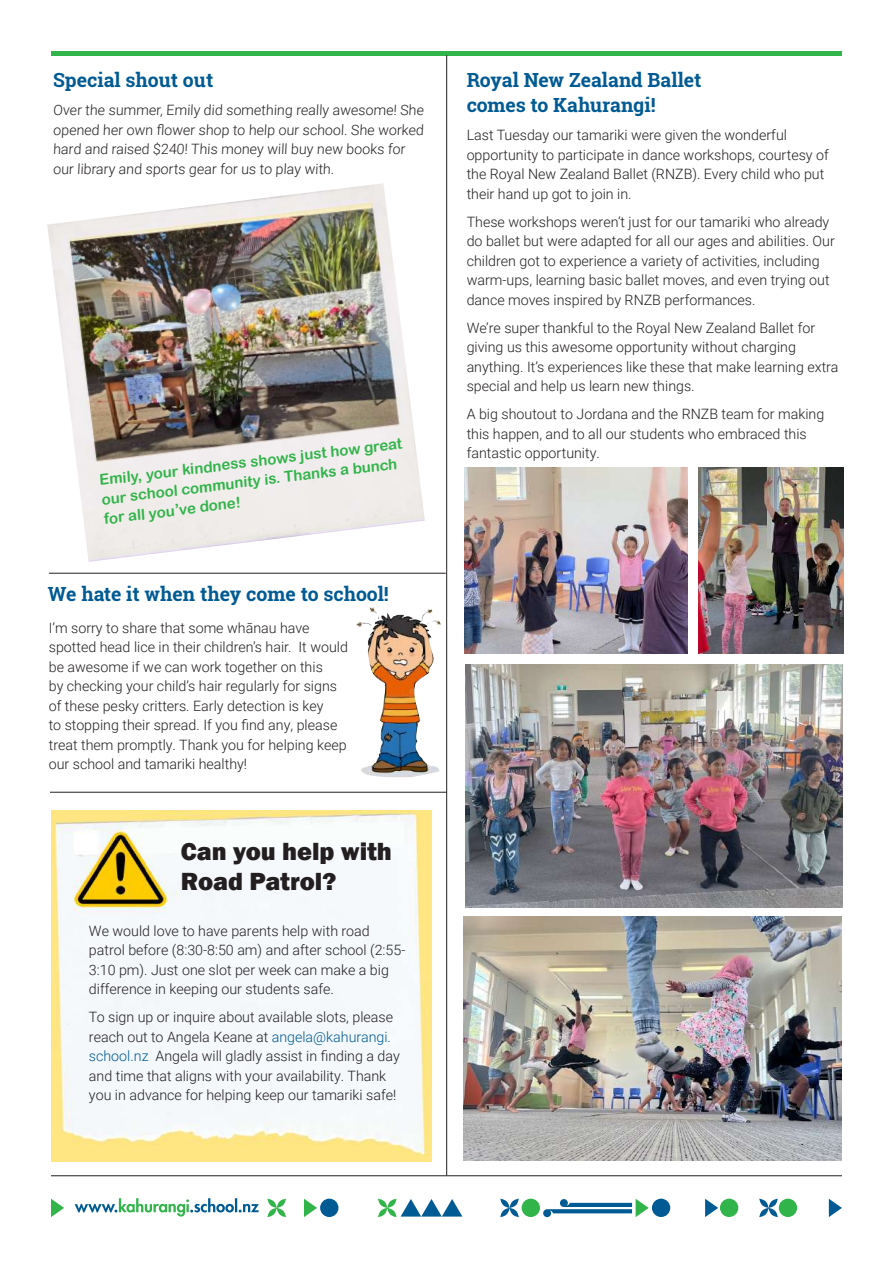
<style>
.page{position:relative;width:893px;height:1263px;background:#fff}
.page>*{position:absolute;margin:0;border:0;box-sizing:border-box;transform-origin:0 0}
.t1{font:800 25.5px/30.6px "Franklin Gothic";color:#231f20}
.t2{font:700 19.5px/25.5px "Roboto Slab";color:#005a93}
.t3{font:15px/19.5px "Arial Rounded MT Bold";color:#31b44a}
.t4{font:300 14.25px/19.5px "Roboto";color:#231f20}
.s1{color:#005a93}
</style>
<div class="page">
<svg style="left:829px;top:1199px;width:13px;height:18px"></svg>
<svg style="left:705px;top:1199px;width:13px;height:18px"></svg>
<svg style="left:304px;top:1199px;width:13px;height:18px"></svg>
<svg style="left:51px;top:1199px;width:13px;height:18px"></svg>
<svg style="left:759px;top:1199px;width:19px;height:18px"></svg>
<svg style="left:267px;top:1199px;width:19px;height:18px"></svg>
<svg style="left:500px;top:1199px;width:19px;height:18px"></svg>
<div style="left:720px;top:1199px;width:18px;height:18px;background:#31b44a;border-radius:50%"></div>
<div style="left:652px;top:1199px;width:18px;height:18px;background:#005a93;border-radius:50%"></div>
<div style="left:320px;top:1199px;width:18px;height:18px;background:#005a93;border-radius:50%"></div>
<div style="left:522px;top:1199px;width:18px;height:18px;background:#31b44a;border-radius:50%"></div>
<div style="left:779px;top:1199px;width:18px;height:18px;background:#31b44a;border-radius:50%"></div>
<svg style="left:543px;top:1199px;width:106px;height:18px"></svg>
<svg style="left:378px;top:1199px;width:84px;height:18px"></svg>
<svg style="left:75px;top:1198px;width:184px;height:18px"></svg>
<hr style="left:51px;top:1175px;width:791px;height:1px;background:#231f20">
<hr style="left:51px;top:51px;width:791px;height:4px;background:#31b44a">
<img style="left:51px;top:810px;width:380px;height:351px">
<hr style="left:49px;top:573px;width:397px;height:1px;background:#231f20">
<img style="left:464px;top:468px;width:224px;height:186px">
<img style="left:698px;top:468px;width:145px;height:186px">
<img style="left:47px;top:183px;width:378px;height:379px">
<hr style="left:446px;top:55px;width:1px;height:1120px;background:#231f20">
<img style="left:464px;top:917px;width:378px;height:243px">
<img style="left:465px;top:664px;width:377px;height:244px">
<img style="left:356px;top:607px;width:85px;height:170px">
<hr style="left:50px;top:792px;width:397px;height:1px;background:#231f20">
<h2 class="t2" style="left:53px;top:67px;width:162px">Special shout out</h2>
<p class="t4" style="left:53px;top:100px;width:373px">Over the summer, Emily did something really awesome! She opened her own flower shop to help our school. She worked hard and raised $240! This money will buy new books for our library and sports gear for us to play with.</p>
<p class="t3" style="left:98px;top:470px;width:306px;rotate:-7deg">Emily, your kindness shows just how great our school community is. Thanks a bunch for all you’ve done!</p>
<h2 class="t2" style="left:48px;top:581px;width:342px">We hate it when they come to school!</h2>
<p class="t4" style="left:49px;top:617px;width:301px">I’m sorry to share that some whānau have spotted head lice in their children’s hair. It would be awesome if we can work together on this<br>by checking your child’s hair regularly for signs of these pesky critters. Early detection is key<br>to stopping their spread. If you find any, please treat them promptly. Thank you for helping keep our school and tamariki healthy!</p>
<h1 class="t1" style="left:181px;top:836px;width:213px">Can you help with<br>Road Patrol?</h1>
<p class="t4" style="left:89px;top:920px;width:318px">We would love to have parents help with road patrol before (8:30-8:50 am) and after school (2:55- 3:10 pm). Just one slot per week can make a big difference in keeping our students safe.</p>
<p class="t4" style="left:89px;top:1007px;width:312px">To sign up or inquire about available slots, please reach out to Angela Keane at <span class="s1">angela@kahurangi. school.nz</span> Angela will gladly assist in finding a day and time that aligns with your availability. Thank you in advance for helping keep our tamariki safe!</p>
<h2 class="t2" style="left:467px;top:67px;width:236px">Royal New Zealand Ballet comes to Kahurangi!</h2>
<p class="t4" style="left:467px;top:125px;width:364px">Last Tuesday our tamariki were given the wonderful opportunity to participate in dance workshops, courtesy of the Royal New Zealand Ballet (RNZB). Every child who put their hand up got to join in.</p>
<p class="t4" style="left:467px;top:211px;width:370px">These workshops weren’t just for our tamariki who already do ballet but were adapted for all our ages and abilities. Our children got to experience a variety of activities, including warm-ups, learning basic ballet moves, and even trying out dance moves inspired by RNZB performances.</p>
<p class="t4" style="left:467px;top:317px;width:373px">We’re super thankful to the Royal New Zealand Ballet for giving us this awesome opportunity without charging anything. It’s experiences like these that make learning extra special and help us learn new things.</p>
<p class="t4" style="left:467px;top:404px;width:359px">A big shoutout to Jordana and the RNZB team for making this happen, and to all our students who embraced this fantastic opportunity.</p>
</div>
